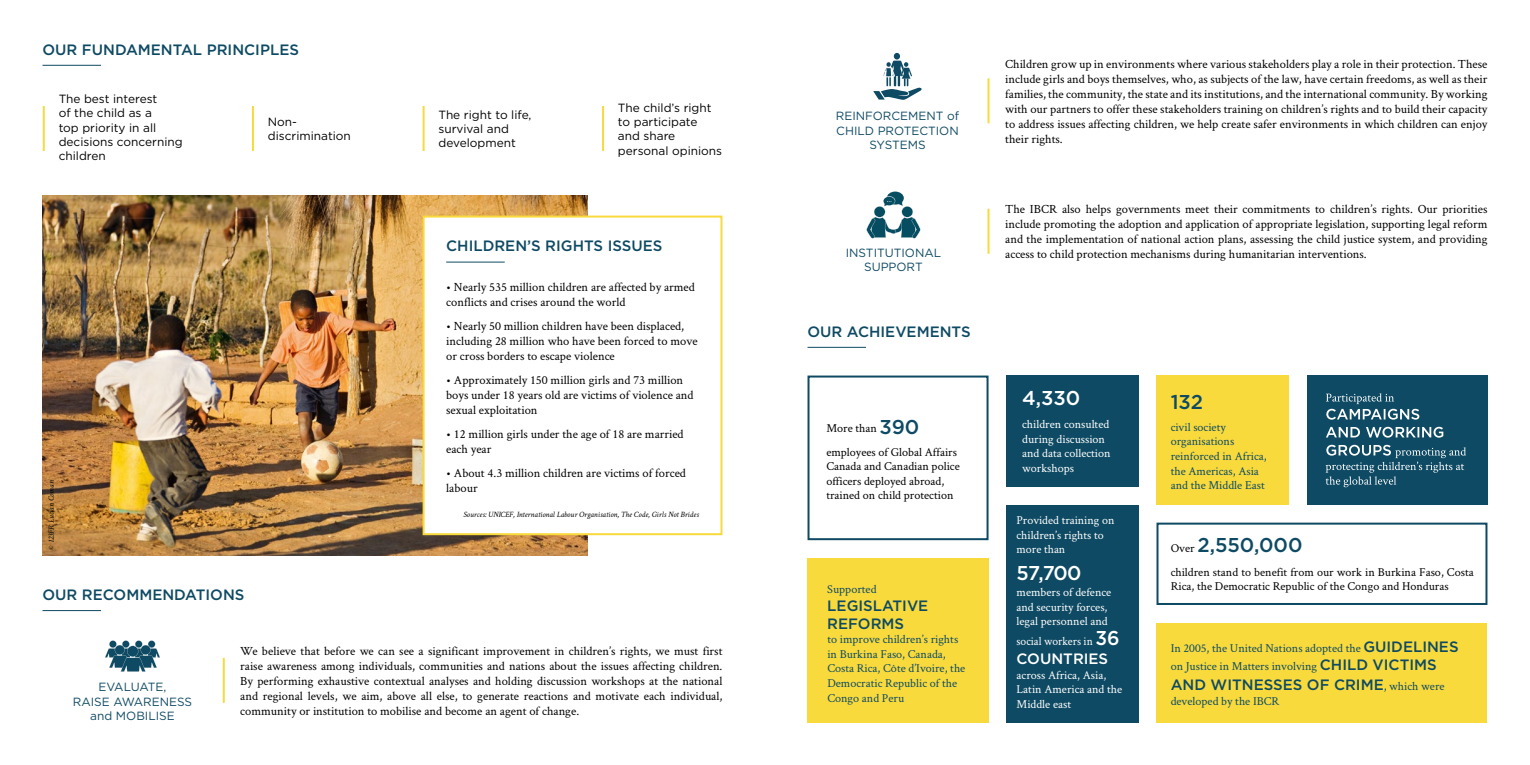
<style>
.page{position:relative;width:1530px;height:765px;background:#fff}
.page>*{position:absolute;margin:0;border:0;box-sizing:border-box;transform-origin:0 0}
.t1{font:500 20px "Gotham";color:#0e4a63}
.t2{font:500 20px "Gotham";letter-spacing:-.02em;color:#fff}
.t3{font:500 15px/18px "Gotham";color:#0e4a63}
.t4{font:500 15px "Gotham";color:#fff}
.t5{font:12.5px/15px "Crimson Text";color:#000}
.t6{font:12.12px/14.5px "Crimson Text";color:#0e4a63}
.t7{font:12.12px/14.5px "Crimson Text";color:#000}
.t8{font:12.12px/14.5px "Crimson Text";color:#fff}
.t9{font:12.12px "Crimson Text";color:#fff;scale:.95 1}
.t10{font:11.88px/14.2px "Gotham";color:#000}
.t11{font:11.88px/14.2px "Gotham";color:#0e4a63;text-align:center}
.t12{font:italic 8.12px "Crimson Text";color:#000}
.s1{font-family:"Gotham";font-weight:500;font-size:20px;color:#0e4a63}
.s2{font-family:"Gotham";font-weight:500;font-size:20px}
.s3{font-family:"Crimson Text";font-weight:400;font-size:12.12px;color:#000}
.s4{font-family:"Gotham";font-weight:500;font-size:15px}
.s5{font-family:"Crimson Text";font-weight:400;font-size:12.12px}
</style>
<div class="page">
<img style="left:43px;top:196px;width:545px;height:359px">
<div style="left:423px;top:216px;width:299px;height:319px;background:#fff;border:2px solid #f8da3d"></div>
<div style="left:808px;top:376px;width:181px;height:164px;border:2px solid #0e4a63"></div>
<div style="left:808px;top:558px;width:181px;height:164px;background:#f8da3d"></div>
<div style="left:1006px;top:505px;width:133px;height:217px;background:#0e4a63"></div>
<div style="left:1307px;top:376px;width:180px;height:129px;background:#0e4a63"></div>
<div style="left:1006px;top:376px;width:133px;height:111px;background:#0e4a63"></div>
<div style="left:1157px;top:376px;width:132px;height:129px;background:#f8da3d"></div>
<div style="left:1157px;top:523px;width:330px;height:82px;border:2px solid #0e4a63"></div>
<div style="left:1157px;top:623px;width:330px;height:99px;background:#f8da3d"></div>
<hr style="left:43px;top:106px;width:2px;height:45px;background:#f8da3d">
<hr style="left:252px;top:106px;width:2px;height:45px;background:#f8da3d">
<hr style="left:423px;top:106px;width:2px;height:45px;background:#f8da3d">
<hr style="left:602px;top:106px;width:2px;height:45px;background:#f8da3d">
<svg style="left:105px;top:640px;width:55px;height:32px"></svg>
<hr style="left:808px;top:347px;width:58px;height:1px;background:#0e4a63">
<hr style="left:223px;top:658px;width:2px;height:45px;background:#f8da3d">
<div style="left:894px;top:53px;width:6px;height:7px;background:#0e4a63;border-radius:50%"></div>
<svg style="left:873px;top:61px;width:49px;height:39px"></svg>
<hr style="left:988px;top:78px;width:2px;height:45px;background:#f8da3d">
<svg style="left:866px;top:192px;width:54px;height:46px"></svg>
<hr style="left:988px;top:209px;width:2px;height:45px;background:#f8da3d">
<hr style="left:43px;top:65px;width:58px;height:1px;background:#0e4a63">
<hr style="left:43px;top:610px;width:58px;height:1px;background:#0e4a63">
<svg style="left:1326px;top:445px;width:140px;height:42px"></svg>
<svg style="left:1326px;top:427px;width:117px;height:11px"></svg>
<svg style="left:1326px;top:393px;width:93px;height:27px"></svg>
<hr style="left:446px;top:262px;width:59px;height:1px;background:#0e4a63">
<p class="t3" style="left:43px;top:40px;width:258px">OUR FUNDAMENTAL PRINCIPLES</p>
<p class="t10" style="left:59px;top:92px;width:125px">The best interest<br>of the child as a<br>top priority in all decisions concerning children</p>
<p class="t10" style="left:268px;top:114px;width:85px">Non&shy;discrimination</p>
<p class="t10" style="left:438px;top:107px;width:95px">The right to life, survival and development</p>
<p class="t10" style="left:618px;top:100px;width:106px">The child’s right to participate and share personal opinions</p>
<p class="t12" style="left:47px;top:550px;width:71px;rotate:-90deg">© 123FR Lucian Coman</p>
<p class="t3" style="left:43px;top:585px;width:203px">OUR RECOMMENDATIONS</p>
<p class="t3" style="left:446px;top:237px;width:218px">CHILDREN’S RIGHTS ISSUES</p>
<p class="t5" style="left:446px;top:279px;width:250px">• Nearly 535 million children are affected by armed conflicts and crises around the world</p>
<p class="t5" style="left:446px;top:318px;width:253px">• Nearly 50 million children have been displaced, including 28 million who have been forced to move or cross borders to escape violence</p>
<p class="t5" style="left:446px;top:372px;width:249px">• Approximately 150 million girls and 73 million boys under 18 years old are victims of violence and sexual exploitation</p>
<p class="t5" style="left:446px;top:426px;width:239px">• 12 million girls under the age of 18 are married each year</p>
<p class="t5" style="left:446px;top:465px;width:241px">• About 4.3 million children are victims of forced labour</p>
<p class="t12" style="left:464px;top:510px;width:237px">Sources: UNICEF, International Labour Organisation, The Code, Girls Not Brides</p>
<p class="t11" style="left:73px;top:680px;width:121px">EVALUATE,<br>RAISE AWARENESS and MOBILISE</p>
<p class="t5" style="left:240px;top:643px;width:484px;text-align:justify">We believe that before we can see a significant improvement in children’s rights, we must first raise awareness among individuals, communities and nations about the issues affecting children.<br>By performing exhaustive contextual analyses and holding discussion workshops at the national and regional levels, we aim, above all else, to generate reactions and motivate each individual, community or institution to mobilise and become an agent of change.</p>
<p class="t11" style="left:836px;top:109px;width:125px">REINFORCEMENT of<br>CHILD PROTECTION<br>SYSTEMS</p>
<p class="t11" style="left:846px;top:245px;width:97px">INSTITUTIONAL<br>SUPPORT</p>
<p class="t3" style="left:808px;top:322px;width:165px">OUR ACHIEVEMENTS</p>
<p class="t7" style="left:826px;top:416px;width:132px;line-height:23.5px">More than <span class="s1">390 </span>employees of Global Affairs</p>
<p class="t7" style="left:826px;top:459px;width:135px">Canada and Canadian police officers deployed abroad, trained on child protection</p>
<p class="t6" style="left:827px;top:581px;width:51px">Supported</p>
<p class="t3" style="left:827px;top:596px;width:103px">LEGISLATIVE<br>REFORMS</p>
<p class="t6" style="left:827px;top:632px;width:140px">to improve children’s rights in Burkina Faso, Canada,<br>Costa Rica, Côte d’Ivoire, the<br>Democratic Republic of the<br>Congo and Peru</p>
<p class="t5" style="left:1005px;top:56px;width:484px;text-align:justify">Children grow up in environments where various stakeholders play a role in their protection. These include girls and boys themselves, who, as subjects of the law, have certain freedoms, as well as their families, the community, the state and its institutions, and the international community. By working with our partners to offer these stakeholders training on children’s rights and to build their capacity to address issues affecting children, we help create safer environments in which children can enjoy their rights.</p>
<p class="t5" style="left:1005px;top:201px;width:484px;text-align:justify">The IBCR also helps governments meet their commitments to children’s rights. Our priorities include promoting the adoption and application of appropriate legislation, supporting legal reform and the implementation of national action plans, assessing the child justice system, and providing access to child protection mechanisms during humanitarian interventions.</p>
<h1 class="t2" style="left:1022px;top:384px;width:60px">4,330</h1>
<p class="t8" style="left:1022px;top:417px;width:90px">children consulted during discussion and data collection workshops</p>
<p class="t8" style="left:1017px;top:513px;width:99px">Provided training on children’s rights to more than</p>
<h1 class="t2" style="left:1017px;top:560px;width:67px">57,700</h1>
<p class="t8" style="left:1017px;top:585px;width:96px">members of defence and security forces, legal personnel and</p>
<p class="t9" style="left:1017px;top:633px;width:110px">social workers in <span class="s2">36</span></p>
<p class="t4" style="left:1017px;top:649px;width:93px">COUNTRIES</p>
<p class="t8" style="left:1017px;top:667px;width:107px">across Africa, Asia,<br>Latin America and the<br>Middle east</p>
<h1 class="t1" style="left:1171px;top:388px;width:34px">132</h1>
<p class="t6" style="left:1171px;top:419px;width:98px">civil society organisations reinforced in Africa, the Americas, Asia and the Middle East</p>
<h1 class="t1" style="left:1171px;top:532px;width:133px"><span class="s3">Over</span> 2,550,000</h1>
<p class="t7" style="left:1171px;top:564px;width:305px">children stand to benefit from our work in Burkina Faso, Costa<br>Rica, the Democratic Republic of the Congo and Honduras</p>
<p class="t6" style="left:1171px;top:638px;width:289px;line-height:18.8px">In 2005, the United Nations adopted the <span class="s4">GUIDELINES </span>on Justice in Matters involving <span class="s4">CHILD VICTIMS</span></p>
<p class="t3" style="left:1171px;top:676px;width:275px">AND WITNESSES OF CRIME<span class="s5">, which were</span></p>
<p class="t6" style="left:1171px;top:694px;width:110px">developed by the IBCR</p>
</div>
